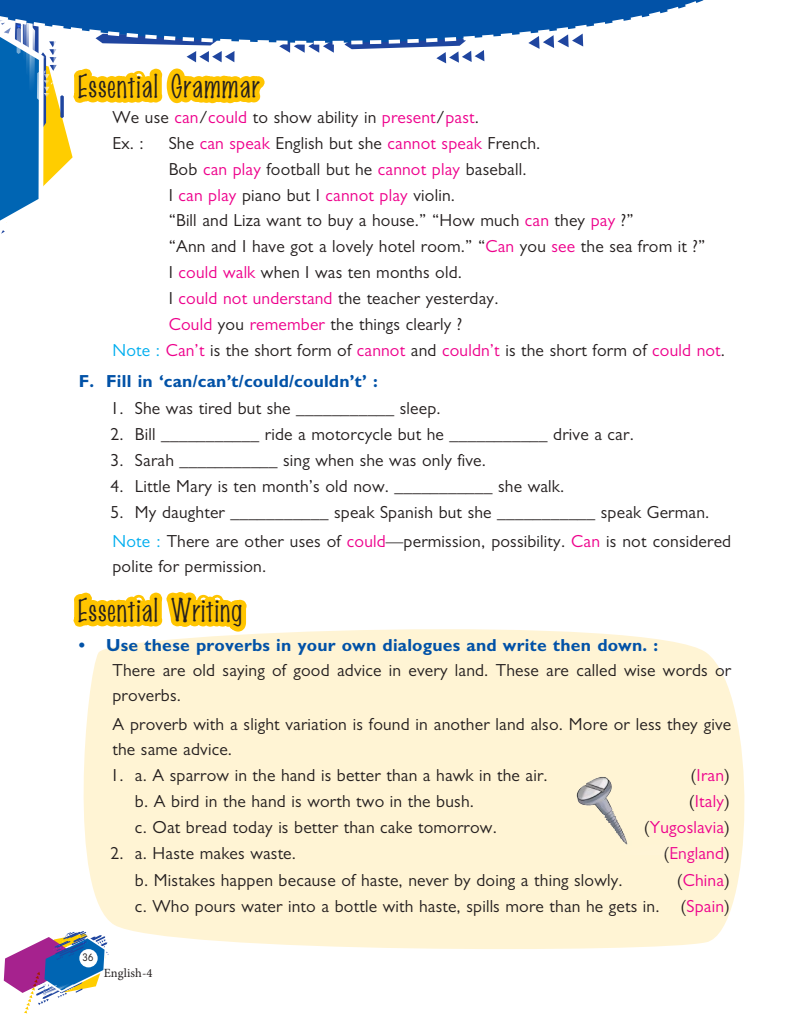
<style>
.page{position:relative;width:810px;height:1035px;background:#fff}
.page>*{position:absolute;margin:0;border:0;box-sizing:border-box;transform-origin:0 0}
.t1{font:28.75px "Marker Fine Point";letter-spacing:.04em;color:#241f1f;scale:1.1 1}
.t2{font:17.5px/25px "Gill Sans MT Pro";letter-spacing:.01em;color:#241f1f}
.t3{font:700 17.5px "Gill Sans MT Pro";letter-spacing:.01em;color:#0252a7}
.t4{font:17.5px "Gill Sans MT Pro";letter-spacing:.01em;color:#ee008c}
.t5{font:12.5px "Minion Pro";letter-spacing:.01em;color:#241f1f}
.t6{font:10px "B Preplay";color:#241f1f}
.s1{color:#ee008c}
.s2{color:#00aeef}
.s3{color:#241f1f}
</style>
<div class="page">
<svg style="left:4px;top:931px;width:105px;height:83px"></svg>
<div style="left:79px;top:949px;width:19px;height:18px;background:#fff;border-radius:50%"></div>
<div style="left:82px;top:629px;width:663px;height:321px;background:#fff4d4"></div>
<svg style="left:0;top:0;width:704px;height:234px"></svg>
<svg style="left:73px;top:592px;width:182px;height:187px"></svg>
<img style="left:565px;top:774px;width:126px;height:80px">
<h1 class="t1" style="left:79px;top:68px;width:166px">Essential Grammar</h1>
<p class="t2" style="left:113px;top:104px;width:368px;line-height:25.9px">We use <span class="s1">can</span>/<span class="s1">could</span> to show ability in <span class="s1">present</span>/<span class="s1">past</span>.<br>Ex. :</p>
<p class="t2" style="left:169px;top:130px;width:373px">She <span class="s1">can speak</span> English but she <span class="s1">cannot speak</span> French.</p>
<p class="t2" style="left:169px;top:156px;width:359px">Bob <span class="s1">can play</span> football but he <span class="s1">cannot play</span> baseball.</p>
<p class="t2" style="left:169px;top:182px;width:288px">I <span class="s1">can play</span> piano but I <span class="s1">cannot play</span> violin.</p>
<p class="t2" style="left:169px;top:208px;width:467px">“Bill and Liza want to buy a house.” “How much <span class="s1">can</span> they <span class="s1">pay</span> ?”</p>
<p class="t2" style="left:169px;top:234px;width:538px">“Ann and I have got a lovely hotel room.” “<span class="s1">Can</span> you <span class="s1">see</span> the sea from it ?”</p>
<p class="t2" style="left:169px;top:260px;width:295px">I <span class="s1">could walk</span> when I was ten months old.</p>
<p class="t2" style="left:169px;top:286px;width:331px">I <span class="s1">could not understand</span> the teacher yesterday.</p>
<p class="t2" style="left:169px;top:311px;width:295px"><span class="s1">Could</span> you <span class="s1">remember</span> the things clearly ?</p>
<p class="t2" style="left:113px;top:337px;width:614px"><span class="s2">Note :</span> <span class="s1">Can’t</span> is the short form of <span class="s1">cannot</span> and <span class="s1">couldn’t</span> is the short form of <span class="s1">could not</span>.</p>
<p class="t3" style="left:79px;top:370px;width:301px">F. Fill in ‘can/can’t/could/couldn’t’ :</p>
<p class="t2" style="left:110px;top:395px;width:332px">1. She was tired but she ___________ sleep.</p>
<p class="t2" style="left:110px;top:421px;width:525px">2. Bill ___________ ride a motorcycle but he ___________ drive a car.</p>
<p class="t2" style="left:110px;top:447px;width:377px">3. Sarah ___________ sing when she was only five.</p>
<p class="t2" style="left:110px;top:473px;width:455px">4. Little Mary is ten month’s old now. ___________ she walk.</p>
<p class="t2" style="left:110px;top:498px;width:622px;line-height:28.6px">5. My daughter ___________ speak Spanish but she ___________ speak German.<br><span class="s2">Note :</span> There are other uses of <span class="s1">could</span>—permission, possibility. <span class="s1">Can</span> is not considered</p>
<p class="t2" style="left:113px;top:553px;width:155px">polite for permission.</p>
<h1 class="t1" style="left:79px;top:591px;width:151px">Essential Writing</h1>
<p class="t3" style="left:79px;top:635px;width:581px">• Use these proverbs in your own dialogues and write then down. :</p>
<p class="t2" style="left:113px;top:658px;width:620px">There are old saying of good advice in every land. These are called wise words or proverbs.</p>
<p class="t2" style="left:113px;top:712px;width:620px">A proverb with a slight variation is found in another land also. More or less they give the same advice.</p>
<p class="t2" style="left:110px;top:763px;width:439px">1. a. A sparrow in the hand is better than a hawk in the air.</p>
<p class="t4" style="left:691px;top:765px;width:41px"><span class="s3">(</span>Iran<span class="s3">)</span></p>
<p class="t2" style="left:135px;top:789px;width:340px">b. A bird in the hand is worth two in the bush.</p>
<p class="t4" style="left:689px;top:791px;width:43px"><span class="s3">(</span>Italy<span class="s3">)</span></p>
<p class="t2" style="left:135px;top:815px;width:363px">c. Oat bread today is better than cake tomorrow.</p>
<p class="t4" style="left:644px;top:817px;width:88px"><span class="s3">(</span>Yugoslavia<span class="s3">)</span></p>
<p class="t2" style="left:110px;top:841px;width:187px">2. a. Haste makes waste.</p>
<p class="t4" style="left:663px;top:843px;width:68px"><span class="s3">(</span>England<span class="s3">)</span></p>
<p class="t2" style="left:135px;top:867px;width:489px">b. Mistakes happen because of haste, never by doing a thing slowly.</p>
<p class="t2" style="left:135px;top:866px;width:597px;line-height:26.1px;text-align:right">(<span class="s1">China</span>)<br>c. Who pours water into a bottle with haste, spills more than he gets in. (<span class="s1">Spain</span>)</p>
<p class="t6" style="left:83px;top:952px;width:12px">36</p>
<p class="t5" style="left:104px;top:965px;width:50px">English-4</p>
</div>
